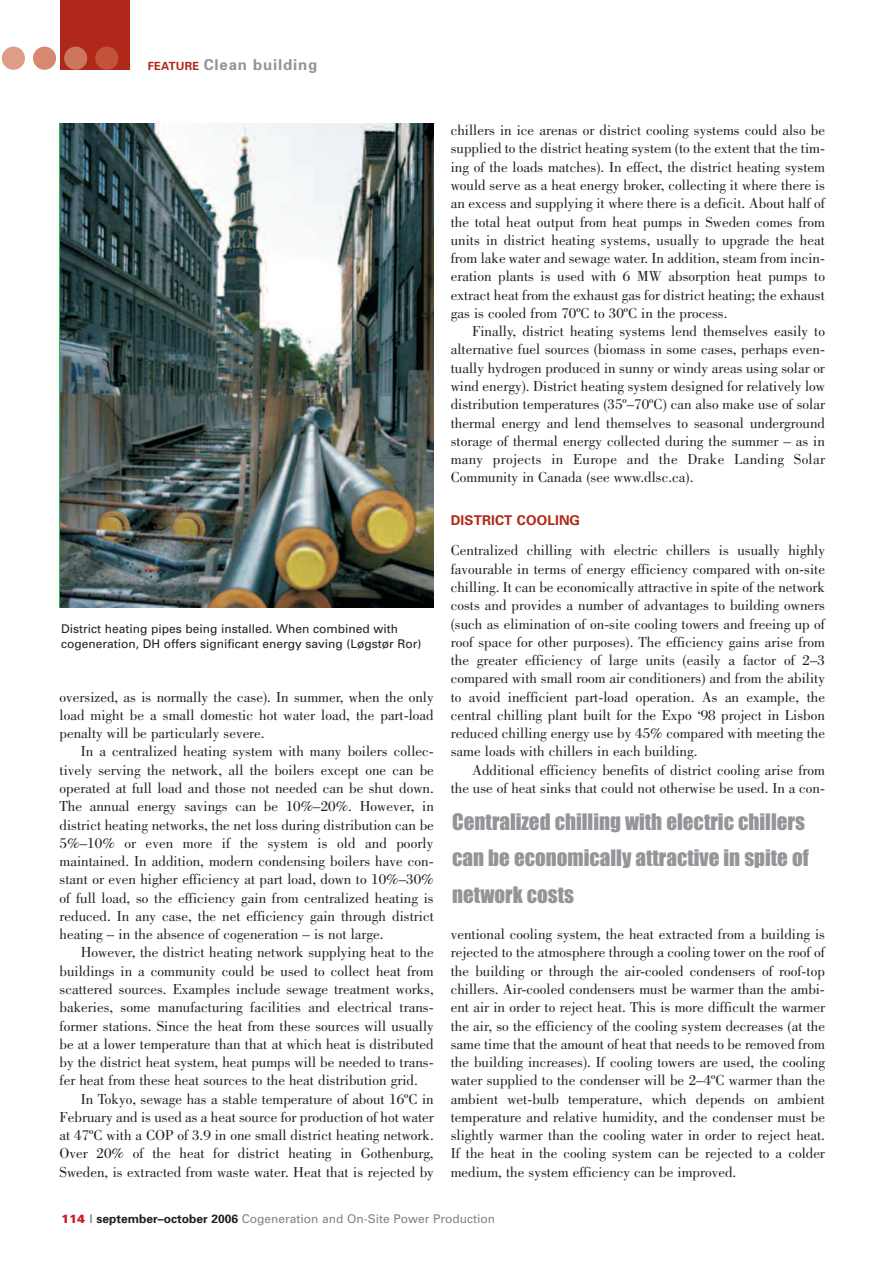
<style>
.page{position:relative;width:893px;height:1263px;background:#fff}
.page>*{position:absolute;margin:0;border:0;box-sizing:border-box;transform-origin:0 0}
.t1{font:21px/36.6px "Impact";color:#939598}
.t2{font:15px/18.3px "Bodoni";color:#231f20;text-align:justify}
.t3{font:700 15px "Univers";letter-spacing:.055em;color:#939598}
.t4{font:700 13.5px "Univers";letter-spacing:.01em;color:#b0281a}
.t5{font:12px/15px "Univers";color:#231f20}
.t6{font:12px "Univers";color:#808285}
.s1{font-size:11.25px;color:#b0281a}
.s2{font-weight:900;color:#cd151d}
.s3{font-weight:700}
.s4{font-weight:700;color:#231f20}
</style>
<div class="page">
<div style="left:60px;top:0;width:70px;height:70px;background:#b0281a"></div>
<div style="left:2px;top:47px;width:23px;height:23px;background:#dd9d86;border-radius:50%"></div>
<div style="left:33px;top:47px;width:23px;height:23px;background:#d68970;border-radius:50%"></div>
<div style="left:64px;top:47px;width:23px;height:23px;background:#cd765d;border-radius:50%"></div>
<div style="left:95px;top:47px;width:23px;height:23px;background:#c05339;border-radius:50%"></div>
<img style="left:60px;top:124px;width:374px;height:483px">
<p class="t3" style="left:148px;top:59px;width:171px"><span class="s1">FEATURE</span> Clean building</p>
<p class="t5" style="left:61px;top:622px;width:362px">District heating pipes being installed. When combined with cogeneration, DH offers significant energy saving (Løgstør Ror)</p>
<p class="t2" style="left:60px;top:689px;width:376px">oversized, as is normally the case). In summer, when the only load might be a small domestic hot water load, the part-load penalty will be particularly severe.</p>
<p class="t2" style="left:60px;top:744px;width:376px;text-indent:21px">In a centralized heating system with many boilers collec&shy;tively serving the network, all the boilers except one can be operated at full load and those not needed can be shut down.<br>The annual energy savings can be 10%–20%. However, in district heating networks, the net loss during distribution can be 5%–10% or even more if the system is old and poorly maintained. In addition, modern condensing boilers have con&shy;stant or even higher efficiency at part load, down to 10%–30% of full load, so the efficiency gain from centralized heating is reduced. In any case, the net efficiency gain through district heating – in the absence of cogeneration – is not large.</p>
<p class="t2" style="left:60px;top:945px;width:376px;text-indent:21px">However, the district heating network supplying heat to the buildings in a community could be used to collect heat from scattered sources. Examples include sewage treatment works, bakeries, some manufacturing facilities and electrical trans&shy;former stations. Since the heat from these sources will usually be at a lower temperature than that at which heat is distributed by the district heat system, heat pumps will be needed to trans&shy;fer heat from these heat sources to the heat distribution grid.</p>
<p class="t2" style="left:60px;top:1091px;width:376px;text-indent:21px">In Tokyo, sewage has a stable temperature of about 16ºC in February and is used as a heat source for production of hot water at 47ºC with a COP of 3.9 in one small district heating network.<br>Over 20% of the heat for district heating in Gothenburg, Sweden, is extracted from waste water. Heat that is rejected by</p>
<p class="t2" style="left:451px;top:123px;width:376px">chillers in ice arenas or district cooling systems could also be supplied to the district heating system (to the extent that the tim&shy;ing of the loads matches). In effect, the district heating system would serve as a heat energy broker, collecting it where there is an excess and supplying it where there is a deficit. About half of the total heat output from heat pumps in Sweden comes from units in district heating systems, usually to upgrade the heat from lake water and sewage water. In addition, steam from incin&shy;eration plants is used with 6 MW absorption heat pumps to extract heat from the exhaust gas for district heating; the exhaust gas is cooled from 70ºC to 30ºC in the process.</p>
<p class="t2" style="left:451px;top:323px;width:376px;text-indent:21px">Finally, district heating systems lend themselves easily to alternative fuel sources (biomass in some cases, perhaps even&shy;tually hydrogen produced in sunny or windy areas using solar or wind energy). District heating system designed for relatively low distribution temperatures (35º–70ºC) can also make use of solar thermal energy and lend themselves to seasonal underground storage of thermal energy collected during the summer – as in many projects in Europe and the Drake Landing Solar Community in Canada (see www.dlsc.ca).</p>
<p class="t4" style="left:451px;top:515px;width:131px">DISTRICT COOLING</p>
<p class="t2" style="left:451px;top:543px;width:376px">Centralized chilling with electric chillers is usually highly favourable in terms of energy efficiency compared with on-site chilling. It can be economically attractive in spite of the network costs and provides a number of advantages to building owners (such as elimination of on-site cooling towers and freeing up of roof space for other purposes). The efficiency gains arise from the greater efficiency of large units (easily a factor of 2–3 compared with small room air conditioners) and from the ability to avoid inefficient part-load operation. As an example, the central chilling plant built for the Expo ‘98 project in Lisbon reduced chilling energy use by 45% compared with meeting the same loads with chillers in each building.</p>
<p class="t2" style="left:451px;top:762px;width:376px;text-align:right">Additional efficiency benefits of district cooling arise from the use of heat sinks that could not otherwise be used. In a con-</p>
<h1 class="t1" style="left:452px;top:804px;width:358px">Centralized chilling with electric chillers can be economically attractive in spite of network costs</h1>
<p class="t2" style="left:451px;top:926px;width:376px">ventional cooling system, the heat extracted from a building is rejected to the atmosphere through a cooling tower on the roof of the building or through the air-cooled condensers of roof-top chillers. Air-cooled condensers must be warmer than the ambi&shy;ent air in order to reject heat. This is more difficult the warmer the air, so the efficiency of the cooling system decreases (at the same time that the amount of heat that needs to be removed from the building increases). If cooling towers are used, the cooling water supplied to the condenser will be 2–4ºC warmer than the ambient wet-bulb temperature, which depends on ambient temperature and relative humidity, and the condenser must be slightly warmer than the cooling water in order to reject heat.<br>If the heat in the cooling system can be rejected to a colder medium, the system efficiency can be improved.</p>
<p class="t6" style="left:61px;top:1214px;width:436px"><span class="s2">114</span> <span class="s3">|</span> <span class="s4">september–october 2006</span> Cogeneration and On-Site Power Production</p>
</div>
